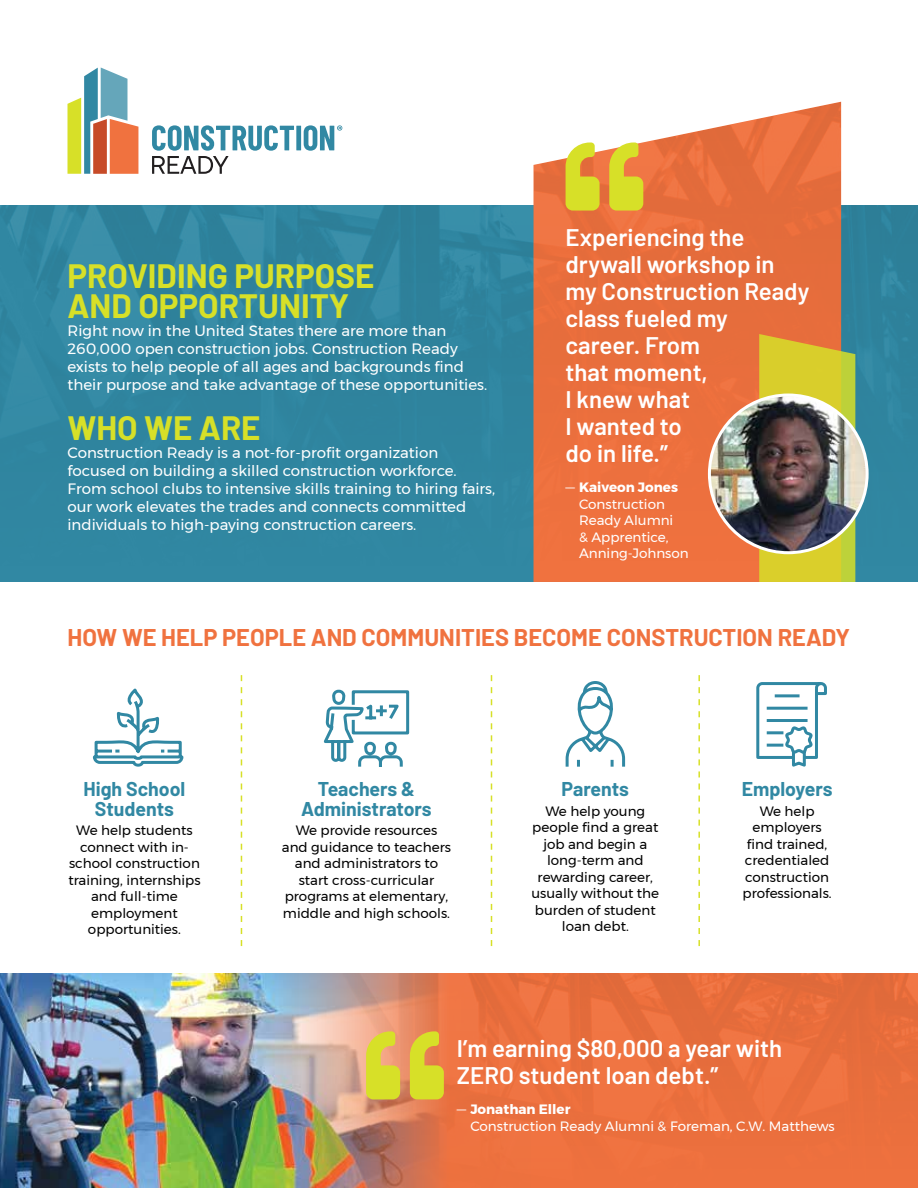
<style>
.page{position:relative;width:918px;height:1188px;background:#fff}
.page>*{position:absolute;margin:0;border:0;box-sizing:border-box;transform-origin:0 0}
.t1{font:700 33px/30px "Barlow";color:#d7e028}
.t2{font:600 24px/27px "Barlow";color:#fff}
.t3{font:700 23.7px "Barlow";color:#f0723f}
.t4{font:700 19.5px/19.5px "Barlow";color:#3188a3;text-align:center}
.t5{font:15px/18px "Montserrat";color:#fff}
.t6{font:13.5px/16.5px "Montserrat";color:#000;text-align:center}
.t7{font:13.5px/16.5px "Montserrat";color:#fff}
.s1{font-weight:700}
</style>
<div class="page">
<img style="left:0;top:205px;width:918px;height:377px">
<svg style="left:68px;top:68px;width:70px;height:106px"></svg>
<svg style="left:152px;top:125px;width:190px;height:49px"></svg>
<img style="left:534px;top:102px;width:307px;height:480px">
<svg style="left:241px;top:675px;width:1px;height:271px"></svg>
<svg style="left:698px;top:675px;width:2px;height:271px"></svg>
<svg style="left:491px;top:675px;width:1px;height:271px"></svg>
<svg style="left:92px;top:688px;width:92px;height:79px"></svg>
<svg style="left:323px;top:689px;width:87px;height:78px"></svg>
<svg style="left:565px;top:681px;width:61px;height:86px"></svg>
<svg style="left:756px;top:682px;width:71px;height:85px"></svg>
<svg style="left:759px;top:334px;width:96px;height:248px;background:#d2c636"></svg>
<img style="left:709px;top:395px;width:158px;height:158px;border-radius:79px">
<div style="left:708px;top:394px;width:161px;height:160px;border:3px solid #fff;border-radius:50%"></div>
<img style="left:530px;top:973px;width:388px;height:215px">
<img style="left:0;top:973px;width:530px;height:215px">
<svg style="left:366px;top:1031px;width:78px;height:68px;background:#ddc23e"></svg>
<svg style="left:566px;top:142px;width:77px;height:69px;background:#dfc23e"></svg>
<h1 class="t1" style="left:68px;top:263px;width:308px">PROVIDING PURPOSE<br>AND OPPORTUNITY</h1>
<p class="t5" style="left:68px;top:323px;width:421px">Right now in the United States there are more than 260,000 open construction jobs. Construction Ready exists to help people of all ages and backgrounds find their purpose and take advantage of these opportunities.</p>
<h1 class="t1" style="left:68px;top:415px;width:195px">WHO WE ARE</h1>
<p class="t5" style="left:68px;top:444px;width:429px">Construction Ready is a not-for-profit organization focused on building a skilled construction workforce.<br>From school clubs to intensive skills training to hiring fairs, our work elevates the trades and connects committed individuals to high-paying construction careers.</p>
<h2 class="t2" style="left:566px;top:225px;width:245px">Experiencing the drywall workshop in my Construction Ready class fueled my<br>career. From<br>that moment,<br>I knew what<br>I wanted to<br>do in life.”</h2>
<p class="t7" style="left:579px;top:480px;width:111px;text-indent:-14px">— <span class="s1">Kaiveon Jones<br></span>Construction<br>Ready Alumni<br>&amp; Apprentice,<br>Anning-Johnson</p>
<h3 class="t3" style="left:68px;top:627px;width:784px">HOW WE HELP PEOPLE AND COMMUNITIES BECOME CONSTRUCTION READY</h3>
<h3 class="t4" style="left:84px;top:781px;width:103px">High School<br>Students</h3>
<p class="t6" style="left:68px;top:823px;width:134px">We help students connect with in&shy;school construction training, internships and full-time employment opportunities.</p>
<h3 class="t4" style="left:301px;top:781px;width:132px">Teachers &amp;<br>Administrators</h3>
<p class="t6" style="left:282px;top:823px;width:171px">We provide resources and guidance to teachers and administrators to start cross-curricular programs at elementary, middle and high schools.</p>
<h3 class="t4" style="left:562px;top:781px;width:69px">Parents</h3>
<p class="t6" style="left:532px;top:804px;width:129px">We help young people find a great job and begin a long-term and rewarding career, usually without the burden of student loan debt.</p>
<h3 class="t4" style="left:742px;top:781px;width:92px">Employers</h3>
<p class="t6" style="left:743px;top:804px;width:91px">We help employers find trained, credentialed construction professionals.</p>
<h2 class="t2" style="left:457px;top:1037px;width:327px">I’m earning $80,000 a year with<br>ZERO student loan debt.”</h2>
<p class="t7" style="left:470px;top:1102px;width:366px;text-indent:-14px">— <span class="s1">Jonathan Eller<br></span>Construction Ready Alumni &amp; Foreman, C.W. Matthews</p>
</div>
